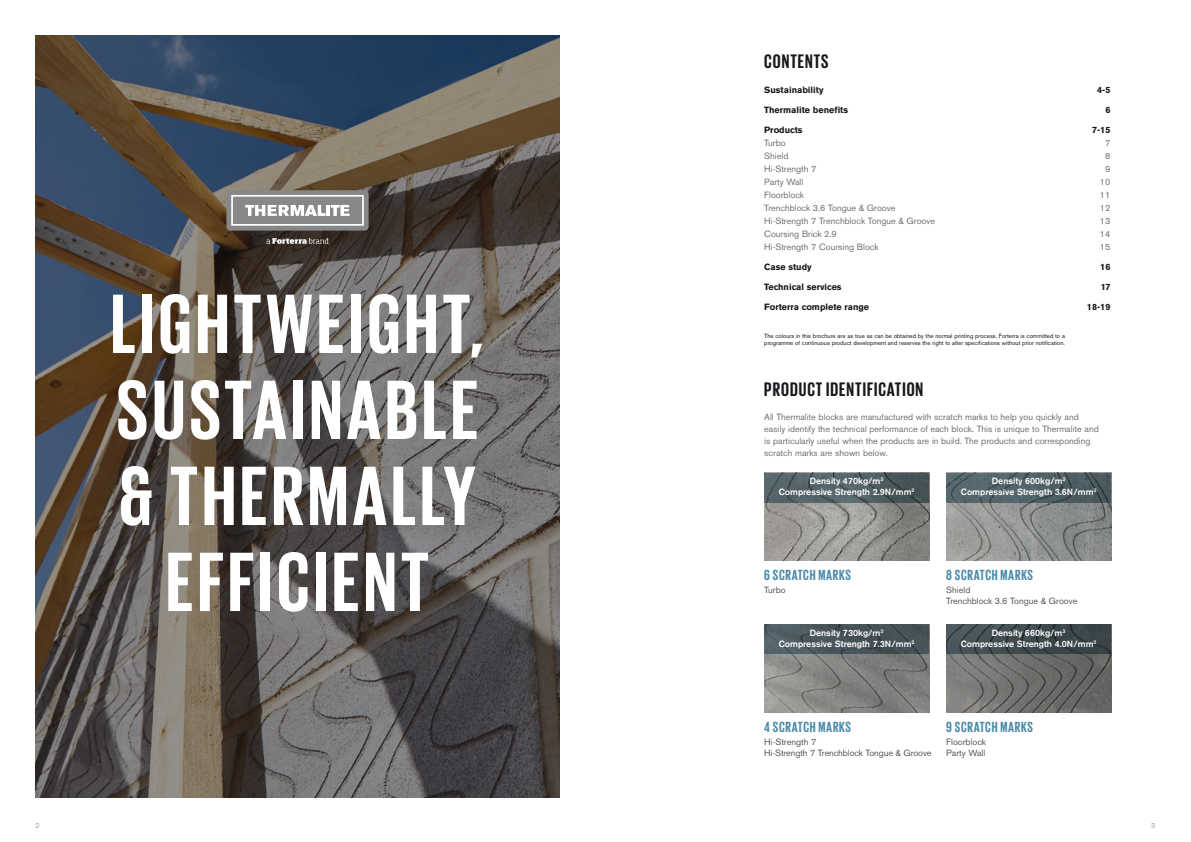
<style>
.page{position:relative;width:1191px;height:842px;background:#fff}
.page>*{position:absolute;margin:0;border:0;box-sizing:border-box;transform-origin:0 0}
.t1{font:700 86px/86px "Giorgio Sans";letter-spacing:.05em;color:#fff;text-align:center}
.t2{font:700 20px "Giorgio Sans";letter-spacing:.05em;color:#1a171c}
.t3{font:700 15px "Giorgio Sans";letter-spacing:.05em;color:#4a8aab}
.t4{font:9px/12px "Akzidenz Grotesk BE";color:#707173}
.t5{font:500 9px/11px "Akzidenz Grotesk BE";color:#fff;text-align:center}
.t6{font:9px/11px "Akzidenz Grotesk BE";color:#58585a}
.t7{font:700 9px "Akzidenz Grotesk BE";color:#1a171c}
.t8{font:300 7px "Akzidenz Grotesk BE";color:#7c7d7f}
.t9{font:6px/7.2px "Akzidenz Grotesk BE";color:#1a171c}
</style>
<div class="page">
<img style="left:36px;top:35px;width:524px;height:762px">
<img style="left:946px;top:654px;width:165px;height:59px">
<img style="left:764px;top:502px;width:165px;height:59px">
<img style="left:946px;top:502px;width:165px;height:59px">
<img style="left:764px;top:654px;width:165px;height:59px">
<svg style="left:764px;top:473px;width:165px;height:29px;background:#4f5e62"></svg>
<svg style="left:764px;top:624px;width:165px;height:30px;background:#48555a"></svg>
<svg style="left:946px;top:624px;width:165px;height:30px;background:#3d484c"></svg>
<svg style="left:946px;top:473px;width:165px;height:29px;background:#4e5f64"></svg>
<svg style="left:226px;top:190px;width:142px;height:41px"></svg>
<svg style="left:266px;top:238px;width:62px;height:6px"></svg>
<h1 class="t1" style="left:111px;top:278px;width:375px">LIGHTWEIGHT,<br>SUSTAINABLE &amp; THERMALLY<br>EFFICIENT</h1>
<h2 class="t2" style="left:764px;top:51px;width:66px">CONTENTS</h2>
<p class="t7" style="left:764px;top:84px;width:61px">Sustainability</p>
<p class="t7" style="left:1097px;top:84px;width:15px">4-5</p>
<p class="t7" style="left:764px;top:105px;width:85px">Thermalite benefits</p>
<p class="t7" style="left:1105px;top:105px;width:7px">6</p>
<p class="t7" style="left:764px;top:125px;width:40px">Products</p>
<p class="t7" style="left:1092px;top:125px;width:20px">7-15</p>
<p class="t4" style="left:764px;top:137px;width:23px">Turbo</p>
<p class="t4" style="left:1105px;top:137px;width:7px">7</p>
<p class="t4" style="left:764px;top:150px;width:26px">Shield</p>
<p class="t4" style="left:1105px;top:150px;width:7px">8</p>
<p class="t4" style="left:764px;top:163px;width:54px">Hi-Strength 7</p>
<p class="t4" style="left:1105px;top:163px;width:7px">9</p>
<p class="t4" style="left:764px;top:176px;width:41px">Party Wall</p>
<p class="t4" style="left:1100px;top:176px;width:12px">10</p>
<p class="t4" style="left:764px;top:189px;width:41px">Floorblock</p>
<p class="t4" style="left:1100px;top:189px;width:12px">11</p>
<p class="t4" style="left:764px;top:202px;width:133px">Trenchblock 3.6 Tongue &amp; Groove</p>
<p class="t4" style="left:1100px;top:202px;width:12px">12</p>
<p class="t4" style="left:764px;top:215px;width:172px">Hi-Strength 7 Trenchblock Tongue &amp; Groove</p>
<p class="t4" style="left:1100px;top:215px;width:12px">13</p>
<p class="t4" style="left:764px;top:228px;width:74px">Coursing Brick 2.9</p>
<p class="t4" style="left:1100px;top:228px;width:12px">14</p>
<p class="t4" style="left:764px;top:241px;width:116px">Hi-Strength 7 Coursing Block</p>
<p class="t4" style="left:1100px;top:241px;width:12px">15</p>
<p class="t7" style="left:764px;top:262px;width:49px">Case study</p>
<p class="t7" style="left:1100px;top:262px;width:12px">16</p>
<p class="t7" style="left:764px;top:282px;width:79px">Technical services</p>
<p class="t7" style="left:1100px;top:282px;width:11px">17</p>
<p class="t7" style="left:764px;top:302px;width:106px">Forterra complete range</p>
<p class="t7" style="left:1087px;top:302px;width:25px">18-19</p>
<p class="t9" style="left:764px;top:332px;width:302px">The colours in this brochure are as true as can be obtained by the normal printing process. Forterra is committed to a programme of continuous product development and reserves the right to alter specifications without prior notification.</p>
<h2 class="t2" style="left:764px;top:379px;width:160px">PRODUCT IDENTIFICATION</h2>
<p class="t4" style="left:764px;top:411px;width:336px">All Thermalite blocks are manufactured with scratch marks to help you quickly and easily identify the technical performance of each block. This is unique to Thermalite and is particularly useful when the products are in build. The products and corresponding scratch marks are shown below.</p>
<p class="t5" style="left:778px;top:476px;width:137px">Density 470kg/m<sup>3<br></sup>Compressive Strength 2.9N/mm<sup>2</sup></p>
<h3 class="t3" style="left:764px;top:567px;width:88px">6 SCRATCH MARKS</h3>
<p class="t6" style="left:764px;top:584px;width:23px">Turbo</p>
<p class="t5" style="left:960px;top:476px;width:137px">Density 600kg/m<sup>3<br></sup>Compressive Strength 3.6N/mm<sup>2</sup></p>
<h3 class="t3" style="left:946px;top:567px;width:88px">8 SCRATCH MARKS</h3>
<p class="t6" style="left:946px;top:584px;width:133px">Shield<br>Trenchblock 3.6 Tongue &amp; Groove</p>
<p class="t5" style="left:778px;top:627px;width:137px">Density 730kg/m<sup>3<br></sup>Compressive Strength 7.3N/mm<sup>2</sup></p>
<p class="t5" style="left:960px;top:627px;width:137px">Density 660kg/m<sup>3<br></sup>Compressive Strength 4.0N/mm<sup>2</sup></p>
<h3 class="t3" style="left:764px;top:719px;width:88px">4 SCRATCH MARKS</h3>
<p class="t6" style="left:764px;top:736px;width:169px">Hi-Strength 7<br>Hi-Strength 7 Trenchblock Tongue &amp; Groove</p>
<h3 class="t3" style="left:946px;top:719px;width:88px">9 SCRATCH MARKS</h3>
<p class="t6" style="left:946px;top:736px;width:41px">Floorblock<br>Party Wall</p>
<p class="t8" style="left:36px;top:822px;width:6px">2</p>
<p class="t8" style="left:1151px;top:822px;width:6px">3</p>
</div>
